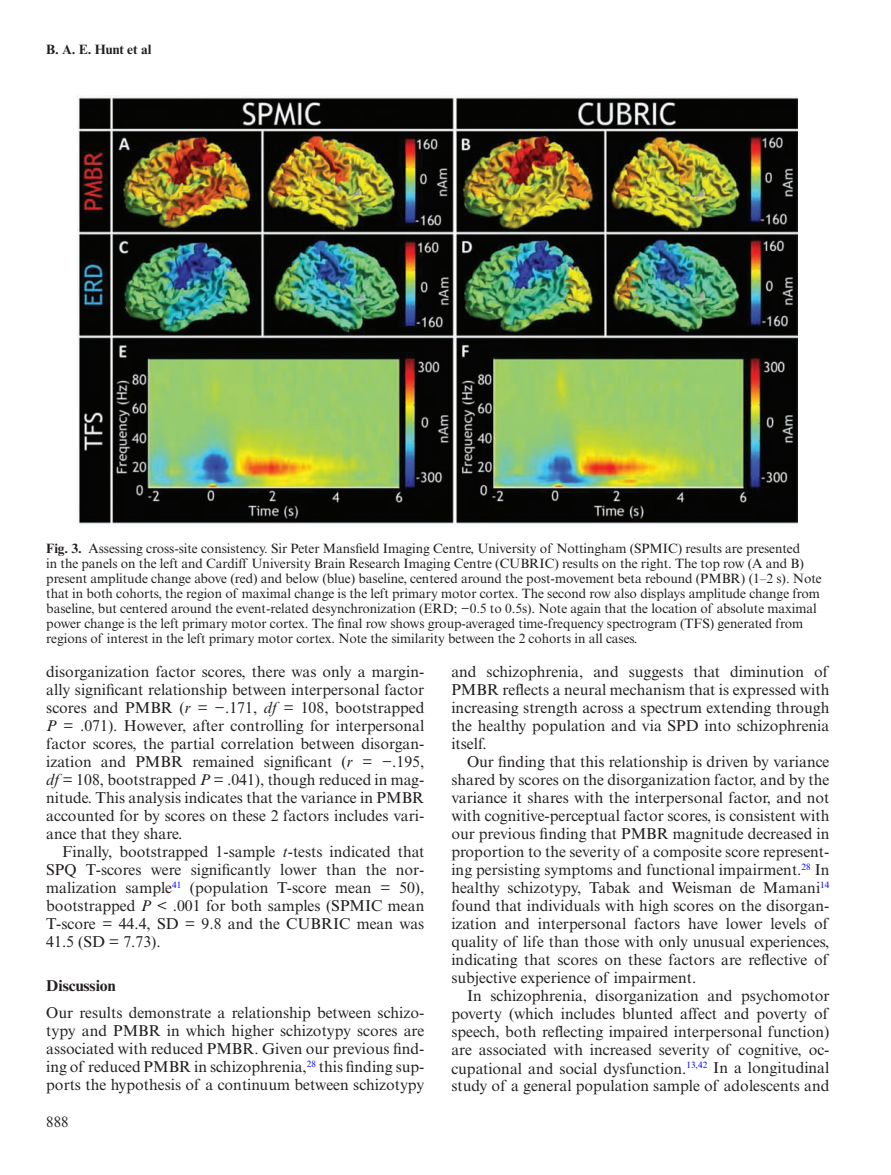
<style>
.page{position:relative;width:891px;height:1175px;background:#fff}
.page>*{position:absolute;margin:0;border:0;box-sizing:border-box;transform-origin:0 0}
.t1{font:15.75px/18px "Times New Roman MT Std";color:#231f20;text-align:justify}
.t2{font:700 15.75px "Times New Roman MT Std";color:#231f20}
.t3{font:15px "Times New Roman MT Std";color:#231f20}
.t4{font:13.5px/15px "Times New Roman MT Std";letter-spacing:-.005em;color:#231f20}
.t5{font:700 13.5px "Times New Roman MT Std";color:#231f20}
.s1{font-weight:700}
.s2{font-style:italic}
</style>
<div class="page">
<img style="left:78px;top:95px;width:720px;height:431px">
<p class="t5" style="left:46px;top:41px;width:107px">B. A. E. Hunt et al</p>
<p class="t4" style="left:46px;top:541px;width:777px"><span class="s1">Fig. 3.</span> Assessing cross-site consistency. Sir Peter Mansfield Imaging Centre, University of Nottingham (SPMIC) results are presented<br>in the panels on the left and Cardiff University Brain Research Imaging Centre (CUBRIC) results on the right. The top row (A and B) present amplitude change above (red) and below (blue) baseline, centered around the post-movement beta rebound (PMBR) (1–2 s). Note that in both cohorts, the region of maximal change is the left primary motor cortex. The second row also displays amplitude change from baseline, but centered around the event-related desynchronization (ERD; −0.5 to 0.5s). Note again that the location of absolute maximal power change is the left primary motor cortex. The final row shows group-averaged time-frequency spectrogram (TFS) generated from regions of interest in the left primary motor cortex. Note the similarity between the 2 cohorts in all cases.</p>
<p class="t1" style="left:46px;top:663px;width:380px">disorganization factor scores, there was only a margin&shy;ally significant relationship between interpersonal factor scores and PMBR (<span class="s2">r</span> = −.171, <span class="s2">df</span> = 108, bootstrapped <span class="s2">P</span> = .071). However, after controlling for interpersonal factor scores, the partial correlation between disorgan&shy;ization and PMBR remained significant (<span class="s2">r</span> = −.195, <span class="s2">df</span> = 108, bootstrapped <span class="s2">P</span> = .041), though reduced in mag&shy;nitude. This analysis indicates that the variance in PMBR accounted for by scores on these 2 factors includes vari&shy;ance that they share.</p>
<p class="t1" style="left:46px;top:843px;width:380px;text-indent:16px">Finally, bootstrapped 1-sample <span class="s2">t</span>-tests indicated that SPQ T-scores were significantly lower than the nor&shy;malization sample<sup>41</sup> (population T-score mean = 50), bootstrapped <span class="s2">P</span> &lt; .001 for both samples (SPMIC mean T-score = 44.4, SD = 9.8 and the CUBRIC mean was 41.5 (SD = 7.73).</p>
<p class="t2" style="left:46px;top:975px;width:71px">Discussion</p>
<p class="t1" style="left:46px;top:1003px;width:380px">Our results demonstrate a relationship between schizo&shy;typy and PMBR in which higher schizotypy scores are associated with reduced PMBR. Given our previous find&shy;ing of reduced PMBR in schizophrenia,<sup>28</sup> this finding sup&shy;ports the hypothesis of a continuum between schizotypy</p>
<p class="t3" style="left:46px;top:1113px;width:24px">888</p>
<p class="t1" style="left:451px;top:663px;width:380px">and schizophrenia, and suggests that diminution of PMBR reflects a neural mechanism that is expressed with increasing strength across a spectrum extending through the healthy population and via SPD into schizophrenia itself.</p>
<p class="t1" style="left:451px;top:753px;width:380px;text-indent:16px">Our finding that this relationship is driven by variance shared by scores on the disorganization factor, and by the variance it shares with the interpersonal factor, and not with cognitive-perceptual factor scores, is consistent with our previous finding that PMBR magnitude decreased in proportion to the severity of a composite score represent&shy;ing persisting symptoms and functional impairment.<sup>28</sup> In healthy schizotypy, Tabak and Weisman de Mamani<sup>14 </sup>found that individuals with high scores on the disorgan&shy;ization and interpersonal factors have lower levels of quality of life than those with only unusual experiences, indicating that scores on these factors are reflective of subjective experience of impairment.</p>
<p class="t1" style="left:451px;top:987px;width:380px;text-indent:16px">In schizophrenia, disorganization and psychomotor poverty (which includes blunted affect and poverty of speech, both reflecting impaired interpersonal function) are associated with increased severity of cognitive, oc&shy;cupational and social dysfunction.<sup>13</sup><sup>,</sup><sup>42</sup> In a longitudinal study of a general population sample of adolescents and</p>
</div>
